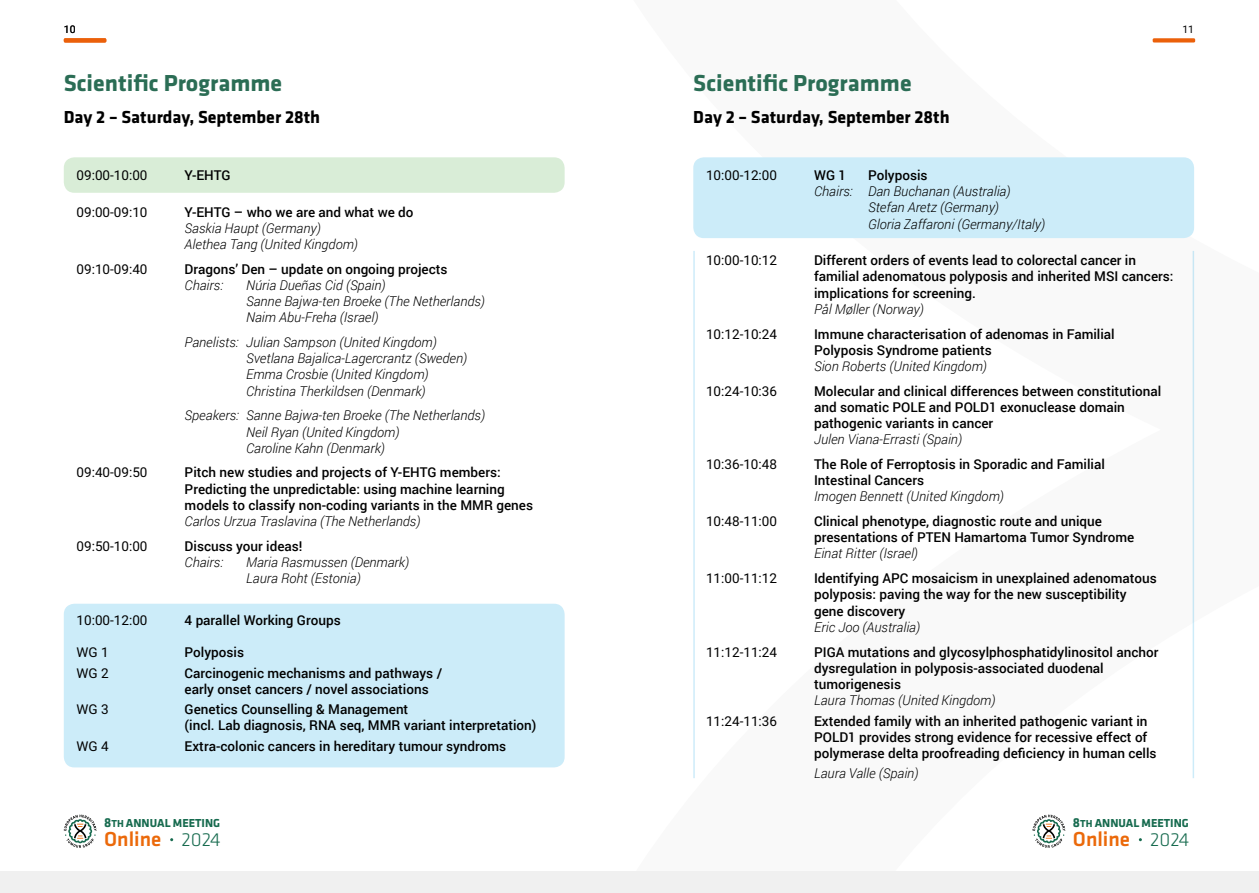
<style>
.page{position:relative;width:1259px;height:893px;background:#fff}
.page>*{position:absolute;margin:0;border:0;box-sizing:border-box;transform-origin:0 0}
.t1{font:700 24px "Klavika";color:#2b6d55}
.t2{font:21px "Klavika Medium TF";color:#eb690a}
.t3{font:700 18px "Klavika";color:#000}
.t4{font:500 13.5px/16.2px "Roboto";color:#000}
.t5{font:italic 300 13.5px/16.2px "Roboto";color:#000}
.t6{font:13.5px "Roboto";color:#000}
.t7{font:700 12px "Klavika";color:#176b4f}
.t8{font:10.5px "Roboto";color:#000}
.s1{font-size:13.5px}
.s2{font-size:10.5px}
.s3{font-family:"Klavika";font-weight:300;font-size:19.5px;color:#176b4f}
</style>
<div class="page">
<div style="left:693px;top:157px;width:501px;height:81px;background:#ccecf9;border-radius:11px"></div>
<div style="left:64px;top:157px;width:500px;height:36px;background:#d9edd7;border-radius:11px"></div>
<div style="left:0;top:872px;width:1259px;height:21px;background:#f0f0f0"></div>
<svg style="left:64px;top:815px;width:33px;height:33px"></svg>
<div style="left:64px;top:38px;width:42px;height:5px;background:#eb600a;border-radius:2px"></div>
<div style="left:64px;top:604px;width:500px;height:163px;background:#ccecf9;border-radius:11px"></div>
<div style="left:1152px;top:38px;width:43px;height:5px;background:#eb600a;border-radius:2px"></div>
<svg style="left:1032px;top:815px;width:33px;height:33px"></svg>
<hr style="left:693px;top:251px;width:2px;height:527px;background:#009fe3">
<hr style="left:1192px;top:251px;width:2px;height:527px;background:#009fe3">
<p class="t8" style="left:64px;top:22px;width:13px">10</p>
<p class="t8" style="left:1182px;top:22px;width:13px">11</p>
<h1 class="t1" style="left:64px;top:70px;width:220px">Scientific Programme</h1>
<h3 class="t3" style="left:64px;top:108px;width:258px">Day 2 – Saturday, September 28th</h3>
<h1 class="t1" style="left:693px;top:70px;width:220px">Scientific Programme</h1>
<h3 class="t3" style="left:693px;top:108px;width:258px">Day 2 – Saturday, September 28th</h3>
<p class="t6" style="left:77px;top:166px;width:72px">09:00-10:00</p>
<p class="t4" style="left:185px;top:167px;width:48px">Y-EHTG</p>
<p class="t6" style="left:77px;top:202px;width:72px">09:00-09:10</p>
<p class="t4" style="left:185px;top:203px;width:230px">Y-EHTG – who we are and what we do</p>
<p class="t5" style="left:185px;top:219px;width:175px">Saskia Haupt (Germany)<br>Alethea Tang (United Kingdom)</p>
<p class="t6" style="left:77px;top:259px;width:72px">09:10-09:40</p>
<p class="t4" style="left:185px;top:260px;width:264px">Dragons’ Den – update on ongoing projects</p>
<p class="t5" style="left:185px;top:277px;width:40px">Chairs:</p>
<p class="t5" style="left:246px;top:277px;width:240px">Núria Dueñas Cid (Spain)<br>Sanne Bajwa-ten Broeke (The Netherlands)<br>Naim Abu-Freha (Israel)</p>
<p class="t5" style="left:246px;top:334px;width:223px;text-indent:-62px">Panelists: Julian Sampson (United Kingdom)<br>Svetlana Bajalica-Lagercrantz (Sweden)<br>Emma Crosbie (United Kingdom)<br>Christina Therkildsen (Denmark)</p>
<p class="t5" style="left:246px;top:407px;width:240px;text-indent:-62px">Speakers: Sanne Bajwa-ten Broeke (The Netherlands)<br>Neil Ryan (United Kingdom)<br>Caroline Kahn (Denmark)</p>
<p class="t6" style="left:77px;top:463px;width:72px">09:40-09:50</p>
<p class="t4" style="left:185px;top:464px;width:350px">Pitch new studies and projects of Y-EHTG members:<br>Predicting the unpredictable: using machine learning models to classify non-coding variants in the MMR genes</p>
<p class="t5" style="left:185px;top:513px;width:237px">Carlos Urzua Traslavina (The Netherlands)</p>
<p class="t6" style="left:77px;top:536px;width:72px">09:50-10:00</p>
<p class="t4" style="left:185px;top:537px;width:119px">Discuss your ideas!</p>
<p class="t5" style="left:185px;top:554px;width:40px">Chairs:</p>
<p class="t5" style="left:246px;top:554px;width:165px">Maria Rasmussen (Denmark)<br>Laura Roht (Estonia)</p>
<p class="t6" style="left:77px;top:610px;width:72px">10:00-12:00</p>
<p class="t4" style="left:185px;top:611px;width:158px">4 parallel Working Groups</p>
<p class="t6" style="left:77px;top:643px;width:34px">WG 1</p>
<p class="t4" style="left:185px;top:644px;width:61px">Polyposis</p>
<p class="t6" style="left:77px;top:663px;width:34px">WG 2</p>
<p class="t4" style="left:185px;top:664px;width:259px">Carcinogenic mechanisms and pathways / early onset cancers / novel associations</p>
<p class="t6" style="left:77px;top:700px;width:34px">WG 3</p>
<p class="t4" style="left:185px;top:701px;width:353px">Genetics Counselling &amp; Management<br>(incl. Lab diagnosis, RNA seq, MMR variant interpretation)</p>
<p class="t6" style="left:77px;top:737px;width:34px">WG 4</p>
<p class="t4" style="left:185px;top:737px;width:323px">Extra-colonic cancers in hereditary tumour syndroms</p>
<p class="t6" style="left:706px;top:166px;width:72px">10:00-12:00</p>
<p class="t4" style="left:814px;top:167px;width:34px">WG 1</p>
<p class="t4" style="left:868px;top:167px;width:61px">Polyposis</p>
<p class="t5" style="left:868px;top:183px;width:178px;text-indent:-54px">Chairs: Dan Buchanan (Australia)<br>Stefan Aretz (Germany)<br>Gloria Zaffaroni (Germany/Italy)</p>
<p class="t6" style="left:706px;top:251px;width:72px">10:00-10:12</p>
<p class="t4" style="left:814px;top:252px;width:361px">Different orders of events lead to colorectal cancer in familial adenomatous polyposis and inherited MSI cancers: implications for screening.</p>
<p class="t5" style="left:814px;top:300px;width:111px">Pål Møller (Norway)</p>
<p class="t6" style="left:706px;top:324px;width:72px">10:12-10:24</p>
<p class="t4" style="left:814px;top:325px;width:302px">Immune characterisation of adenomas in Familial<br>Polyposis Syndrome patients</p>
<p class="t5" style="left:814px;top:358px;width:174px">Sion Roberts (United Kingdom)</p>
<p class="t6" style="left:706px;top:381px;width:72px">10:24-10:36</p>
<p class="t4" style="left:814px;top:382px;width:349px">Molecular and clinical differences between constitutional and somatic POLE and POLD1 exonuclease domain pathogenic variants in cancer</p>
<p class="t5" style="left:814px;top:431px;width:149px">Julen Viana-Errasti (Spain)</p>
<p class="t6" style="left:706px;top:455px;width:72px">10:36-10:48</p>
<p class="t4" style="left:814px;top:456px;width:292px">The Role of Ferroptosis in Sporadic and Familial<br>Intestinal Cancers</p>
<p class="t5" style="left:814px;top:488px;width:191px">Imogen Bennett (United Kingdom)</p>
<p class="t6" style="left:706px;top:512px;width:72px">10:48-11:00</p>
<p class="t4" style="left:814px;top:513px;width:322px">Clinical phenotype, diagnostic route and unique presentations of PTEN Hamartoma Tumor Syndrome</p>
<p class="t5" style="left:814px;top:545px;width:105px">Einat Ritter (Israel)</p>
<p class="t6" style="left:706px;top:569px;width:72px">11:00-11:12</p>
<p class="t4" style="left:814px;top:570px;width:344px">Identifying APC mosaicism in unexplained adenomatous polyposis: paving the way for the new susceptibility gene discovery</p>
<p class="t5" style="left:814px;top:618px;width:108px">Eric Joo (Australia)</p>
<p class="t6" style="left:706px;top:642px;width:72px">11:12-11:24</p>
<p class="t4" style="left:814px;top:643px;width:346px">PIGA mutations and glycosylphosphatidylinositol anchor dysregulation in polyposis-associated duodenal tumorigenesis</p>
<p class="t5" style="left:814px;top:692px;width:183px">Laura Thomas (United Kingdom)</p>
<p class="t6" style="left:706px;top:711px;width:72px">11:24-11:36</p>
<p class="t4" style="left:814px;top:712px;width:344px">Extended family with an inherited pathogenic variant in<br>POLD1 provides strong evidence for recessive effect of polymerase delta proofreading deficiency in human cells</p>
<p class="t5" style="left:814px;top:765px;width:106px">Laura Valle (Spain)</p>
<p class="t7" style="left:104px;top:817px;width:117px"><span class="s1">8</span><span class="s2">TH</span> ANNUAL MEETING</p>
<p class="t7" style="left:1073px;top:817px;width:117px"><span class="s1">8</span><span class="s2">TH</span> ANNUAL MEETING</p>
<h2 class="t2" style="left:104px;top:827px;width:118px">Online <span class="s3">2024</span></h2>
<h2 class="t2" style="left:1073px;top:827px;width:118px">Online <span class="s3">2024</span></h2>
</div>
